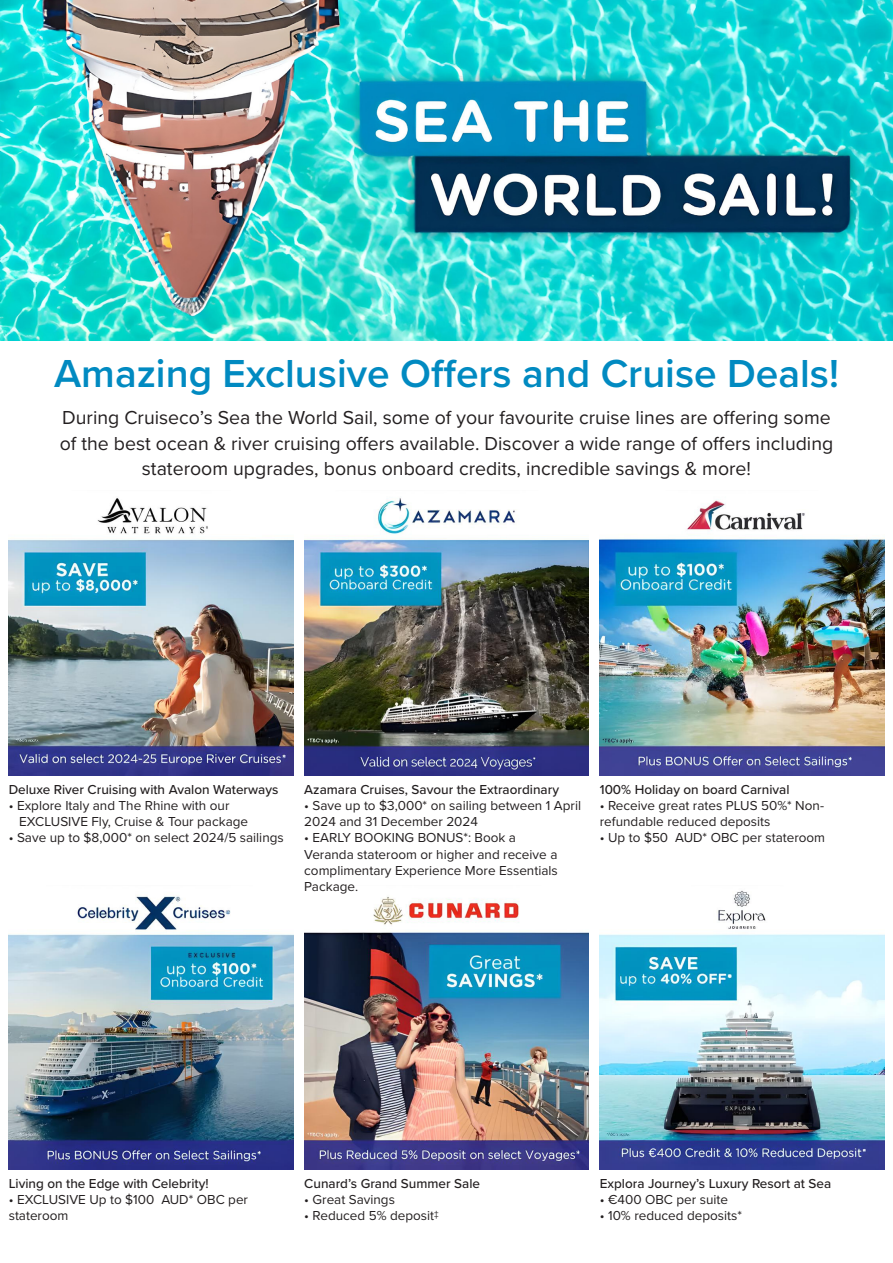
<style>
.page{position:relative;width:893px;height:1263px;background:#fff}
.page>*{position:absolute;margin:0;border:0;box-sizing:border-box;transform-origin:0 0}
.t1{font:600 40.5px "Proxima Nova";color:#018ac1}
.t2{font:19.5px/25.5px "Proxima Nova";color:#231f20;text-align:center}
.t3{font:13.5px/16.2px "Proxima Nova";color:#231f20}
.t4{font:500 13.5px "Proxima Nova";color:#231f20}
</style>
<div class="page">
<img style="left:0;top:0;width:893px;height:340px">
<img style="left:9px;top:498px;width:284px;height:277px">
<img style="left:304px;top:498px;width:284px;height:277px">
<img style="left:600px;top:500px;width:284px;height:275px">
<img style="left:9px;top:896px;width:284px;height:273px">
<img style="left:304px;top:897px;width:284px;height:272px">
<img style="left:600px;top:890px;width:284px;height:279px">
<p class="t1" style="left:54px;top:343px;width:786px">Amazing Exclusive Offers and Cruise Deals!</p>
<p class="t2" style="left:60px;top:404px;width:775px">During Cruiseco’s Sea the World Sail, some of your favourite cruise lines are offering some of the best ocean &amp; river cruising offers available. Discover a wide range of offers including stateroom upgrades, bonus onboard credits, incredible savings &amp; more!</p>
<p class="t4" style="left:9px;top:779px;width:271px">Deluxe River Cruising with Avalon Waterways</p>
<p class="t3" style="left:19px;top:797px;width:230px;text-indent:-10px">• Explore Italy and The Rhine with our<br>EXCLUSIVE Fly, Cruise &amp; Tour package</p>
<p class="t3" style="left:9px;top:829px;width:277px">• Save up to $8,000* on select 2024/5 sailings</p>
<p class="t4" style="left:304px;top:779px;width:256px">Azamara Cruises, Savour the Extraordinary</p>
<p class="t3" style="left:304px;top:797px;width:278px">• Save up to $3,000* on sailing between 1 April<br>2024 and 31 December 2024</p>
<p class="t3" style="left:304px;top:829px;width:255px">• EARLY BOOKING BONUS*: Book a<br>Veranda stateroom or higher and receive a complimentary Experience More Essentials<br>Package.</p>
<p class="t4" style="left:600px;top:779px;width:191px">100% Holiday on board Carnival</p>
<p class="t3" style="left:600px;top:797px;width:226px">• Receive great rates PLUS 50%* Non&shy;refundable reduced deposits</p>
<p class="t3" style="left:600px;top:829px;width:227px">• Up to $50 AUD* OBC per stateroom</p>
<p class="t4" style="left:9px;top:1173px;width:201px">Living on the Edge with Celebrity!</p>
<p class="t3" style="left:9px;top:1191px;width:241px">• EXCLUSIVE Up to $100 AUD* OBC per stateroom</p>
<p class="t4" style="left:304px;top:1173px;width:177px">Cunard’s Grand Summer Sale</p>
<p class="t3" style="left:304px;top:1191px;width:92px">• Great Savings</p>
<p class="t3" style="left:304px;top:1207px;width:136px">• Reduced 5% deposit‡</p>
<p class="t4" style="left:600px;top:1173px;width:233px">Explora Journey’s Luxury Resort at Sea</p>
<p class="t3" style="left:600px;top:1191px;width:130px">• €400 OBC per suite</p>
<p class="t3" style="left:600px;top:1207px;width:144px">• 10% reduced deposits*</p>
</div>
